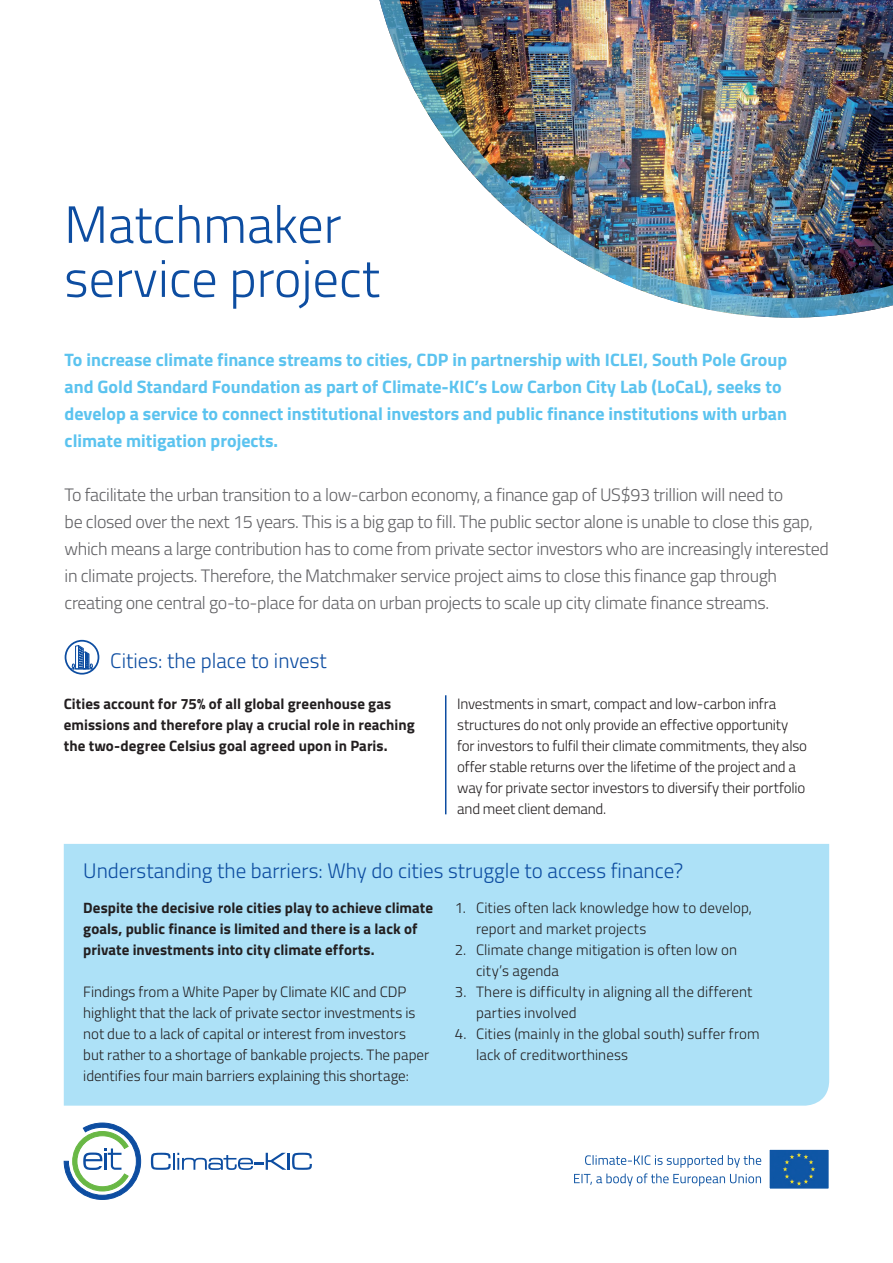
<style>
.page{position:relative;width:893px;height:1263px;background:#fff}
.page>*{position:absolute;margin:0;border:0;box-sizing:border-box;transform-origin:0 0}
.t1{font:300 52.5px/54px "Titillium";color:#0d4da1}
.t2{font:300 21px "Titillium";color:#0d4da1}
.t3{font:300 18px/27px "Titillium";letter-spacing:-.02em;color:#636366}
.t4{font:700 18px/27px "Titillium";color:#5bc3ef}
.t5{font:300 15px/21px "Titillium";color:#231f20}
.t6{font:700 15px/21px "Titillium";letter-spacing:.005em;color:#231f20}
</style>
<div class="page">
<svg style="left:65px;top:640px;width:34px;height:35px"></svg>
<hr style="left:445px;top:695px;width:1px;height:119px;background:#0d4da1">
<img style="left:379px;top:0;width:514px;height:318px">
<svg style="left:64px;top:1123px;width:77px;height:76px"></svg>
<svg style="left:151px;top:1153px;width:161px;height:17px"></svg>
<svg style="left:574px;top:1155px;width:187px;height:31px"></svg>
<img style="left:771px;top:1151px;width:56px;height:36px">
<div style="left:768px;top:1148px;width:62px;height:42px;border:2px solid #fff"></div>
<div style="left:64px;top:844px;width:765px;height:262px;background:#ade1f7"></div>
<h1 class="t1" style="left:64px;top:195px;width:317px">Matchmaker service project</h1>
<p class="t4" style="left:65px;top:345px;width:724px">To increase climate finance streams to cities, CDP in partnership with ICLEI, South Pole Group and Gold Standard Foundation as part of Climate-KIC’s Low Carbon City Lab (LoCaL), seeks to develop a service to connect institutional investors and public finance institutions with urban climate mitigation projects.</p>
<p class="t3" style="left:65px;top:480px;width:766px">To facilitate the urban transition to a low-carbon economy, a finance gap of US$93 trillion will need to<br>be closed over the next 15 years. This is a big gap to fill. The public sector alone is unable to close this gap, which means a large contribution has to come from private sector investors who are increasingly interested in climate projects. Therefore, the Matchmaker service project aims to close this finance gap through creating one central go-to-place for data on urban projects to scale up city climate finance streams.</p>
<h2 class="t2" style="left:110px;top:646px;width:218px">Cities: the place to invest</h2>
<p class="t6" style="left:64px;top:692px;width:352px">Cities account for 75% of all global greenhouse gas emissions and therefore play a crucial role in reaching the two-degree Celsius goal agreed upon in Paris.</p>
<p class="t5" style="left:457px;top:692px;width:351px">Investments in smart, compact and low-carbon infra structures do not only provide an effective opportunity for investors to fulfil their climate commitments, they also offer stable returns over the lifetime of the project and a way for private sector investors to diversify their portfolio and meet client demand.</p>
<h2 class="t2" style="left:83px;top:855px;width:601px">Understanding the barriers: Why do cities struggle to access finance?</h2>
<p class="t6" style="left:83px;top:897px;width:351px">Despite the decisive role cities play to achieve climate goals, public finance is limited and there is a lack of private investments into city climate efforts.</p>
<p class="t5" style="left:83px;top:981px;width:347px">Findings from a White Paper by Climate KIC and CDP highlight that the lack of private sector investments is not due to a lack of capital or interest from investors but rather to a shortage of bankable projects. The paper identifies four main barriers explaining this shortage:</p>
<p class="t5" style="left:476px;top:897px;width:278px;text-indent:-21px">1. Cities often lack knowledge how to develop, report and market projects</p>
<p class="t5" style="left:476px;top:939px;width:263px;text-indent:-21px">2. Climate change mitigation is often low on city’s agenda</p>
<p class="t5" style="left:476px;top:981px;width:278px;text-indent:-21px">3. There is difficulty in aligning all the different parties involved</p>
<p class="t5" style="left:476px;top:1023px;width:285px;text-indent:-21px">4. Cities (mainly in the global south) suffer from lack of creditworthiness</p>
</div>
